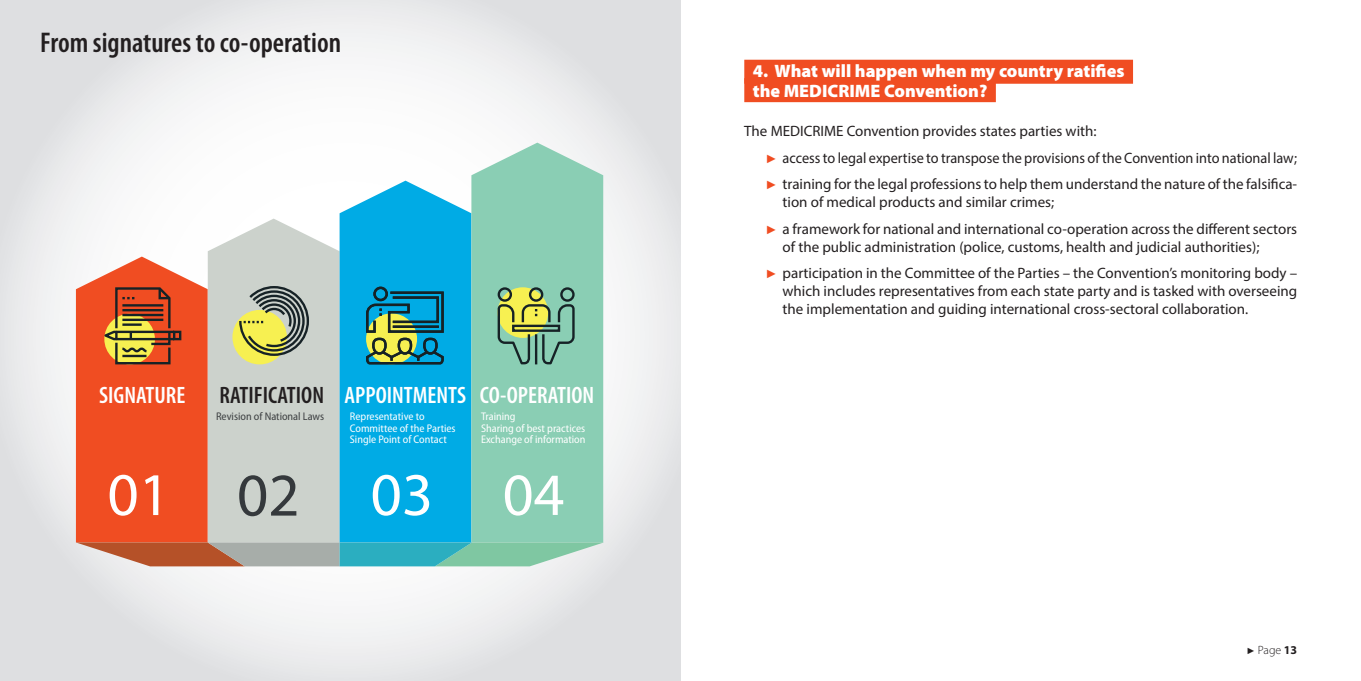
<style>
.page{position:relative;width:1361px;height:681px;background:#fff}
.page>*{position:absolute;margin:0;border:0;box-sizing:border-box;transform-origin:0 0}
.t1{font:600 61.05px "Open Sans";color:#fff}
.t2{font:600 condensed 28.5px "Myriad Pro";color:#231f20}
.t3{font:600 condensed 23.85px "Myriad Pro";color:#fff}
.t4{font:900 18px/19.5px "Myriad Pro";color:#fff}
.t5{font:15px/26.5px "Myriad Pro";color:#231f20}
.t6{font:300 12px "Myriad Pro";color:#231f20}
.t7{font:semi-condensed 11.1px/11.9px "Myriad Pro";color:#fff}
.t8{font:semi-condensed 11.1px "Myriad Pro";color:#3c3f41}
.s1{color:#231f20}
.s2{color:#35393c}
.s3{font-size:60.3px}
.s4{font-family:"Arial";font-size:12px;color:#f04d22}
.s5{font-family:"Arial";font-weight:400;font-size:9px}
.s6{font-weight:700}
</style>
<div class="page">
<svg style="left:0;top:0;width:680px;height:680px"></svg>
<svg style="left:76px;top:256px;width:132px;height:286px;background:#f05931"></svg>
<div style="left:208px;top:218px;width:131px;height:324px;background:#ccd2cc"></div>
<div style="left:340px;top:180px;width:131px;height:362px;background:#00abe5"></div>
<svg style="left:471px;top:142px;width:132px;height:400px;background:#8fd0b7"></svg>
<svg style="left:76px;top:542px;width:528px;height:24px;background:#90a89b"></svg>
<hr style="left:116px;top:338px;width:58px;height:2px;background:#162226">
<hr style="left:116px;top:330px;width:58px;height:3px;background:#162226">
<div style="left:173px;top:330px;width:8px;height:10px;border:2px solid #162226"></div>
<svg style="left:99px;top:286px;width:73px;height:79px;background:#c36d2e"></svg>
<hr style="left:122px;top:304px;width:41px;height:2px;background:#162226">
<hr style="left:122px;top:309px;width:41px;height:2px;background:#162226">
<hr style="left:122px;top:314px;width:41px;height:2px;background:#162226">
<hr style="left:122px;top:318px;width:41px;height:3px;background:#162226">
<hr style="left:122px;top:323px;width:20px;height:3px;background:#162226">
<hr style="left:122px;top:354px;width:24px;height:3px;background:#162226">
<svg style="left:497px;top:287px;width:51px;height:51px"></svg>
<div style="left:529px;top:287px;width:14px;height:14px;border:2px solid #162226;border-radius:50%"></div>
<div style="left:497px;top:287px;width:15px;height:14px;border:2px solid #162226;border-radius:50%"></div>
<div style="left:560px;top:287px;width:14px;height:14px;border:2px solid #162226;border-radius:50%"></div>
<svg style="left:496px;top:303px;width:80px;height:62px;background:#89b07e"></svg>
<div style="left:232px;top:310px;width:55px;height:54px;background:#f7f051;border-radius:50%"></div>
<svg style="left:238px;top:285px;width:72px;height:72px"></svg>
<div style="left:366px;top:313px;width:51px;height:51px;background:#f7f051;border-radius:50%"></div>
<div style="left:373px;top:286px;width:15px;height:15px;border:2px solid #162226;border-radius:50%"></div>
<div style="left:372px;top:337px;width:15px;height:17px;border:2px solid #162226;border-radius:50%"></div>
<div style="left:398px;top:337px;width:14px;height:17px;border:2px solid #162226;border-radius:50%"></div>
<div style="left:423px;top:337px;width:15px;height:17px;border:2px solid #162226;border-radius:50%"></div>
<svg style="left:365px;top:349px;width:80px;height:16px"></svg>
<svg style="left:365px;top:290px;width:80px;height:44px;background:#2a828b"></svg>
<div style="left:744px;top:60px;width:389px;height:24px;background:#f04d22"></div>
<div style="left:744px;top:78px;width:252px;height:24px;background:#f04d22"></div>
<h2 class="t2" style="left:40px;top:25px;width:302px">From signatures to co-operation</h2>
<h3 class="t3" style="left:99px;top:380px;width:88px">SIGNATURE</h3>
<h3 class="t3" style="left:220px;top:380px;width:376px"><span class="s1">RATIFICATION</span> APPOINTMENTS CO-OPERATION</h3>
<p class="t8" style="left:216px;top:409px;width:110px">Revision of National Laws</p>
<p class="t7" style="left:481px;top:410px;width:106px">Training<br>Sharing of best practices<br>Exchange of information</p>
<p class="t7" style="left:350px;top:410px;width:107px">Representative to<br>Committee of the Parties<br>Single Point of Contact</p>
<h1 class="t1" style="left:107px;top:456px;width:458px">01 <span class="s2">02</span> 03 <span class="s3">04</span></h1>
<p class="t4" style="left:753px;top:61px;width:373px">4. What will happen when my country ratifies the MEDICRIME Convention?</p>
<p class="t5" style="left:765px;top:117px;width:533px;text-indent:-21px">The MEDICRIME Convention provides states parties with:<br><span class="s4">►</span> access to legal expertise to transpose the provisions of the Convention into national law; <span class="s4">►</span> training for the legal professions to help them understand the nature of the falsifica-</p>
<p class="t5" style="left:765px;top:189px;width:533px;text-indent:17px">tion of medical products and similar crimes;<br><span class="s4">►</span> a framework for national and international co-operation across the different sectors</p>
<p class="t5" style="left:765px;top:233px;width:533px;text-indent:17px">of the public administration (police, customs, health and judicial authorities);<br><span class="s4">►</span> participation in the Committee of the Parties – the Convention’s monitoring body –</p>
<p class="t5" style="left:782px;top:282px;width:516px;line-height:18px">which includes representatives from each state party and is tasked with overseeing the implementation and guiding international cross-sectoral collaboration.</p>
<p class="t6" style="left:1246px;top:642px;width:52px"><span class="s5">►</span> Page <span class="s6">13</span></p>
</div>
